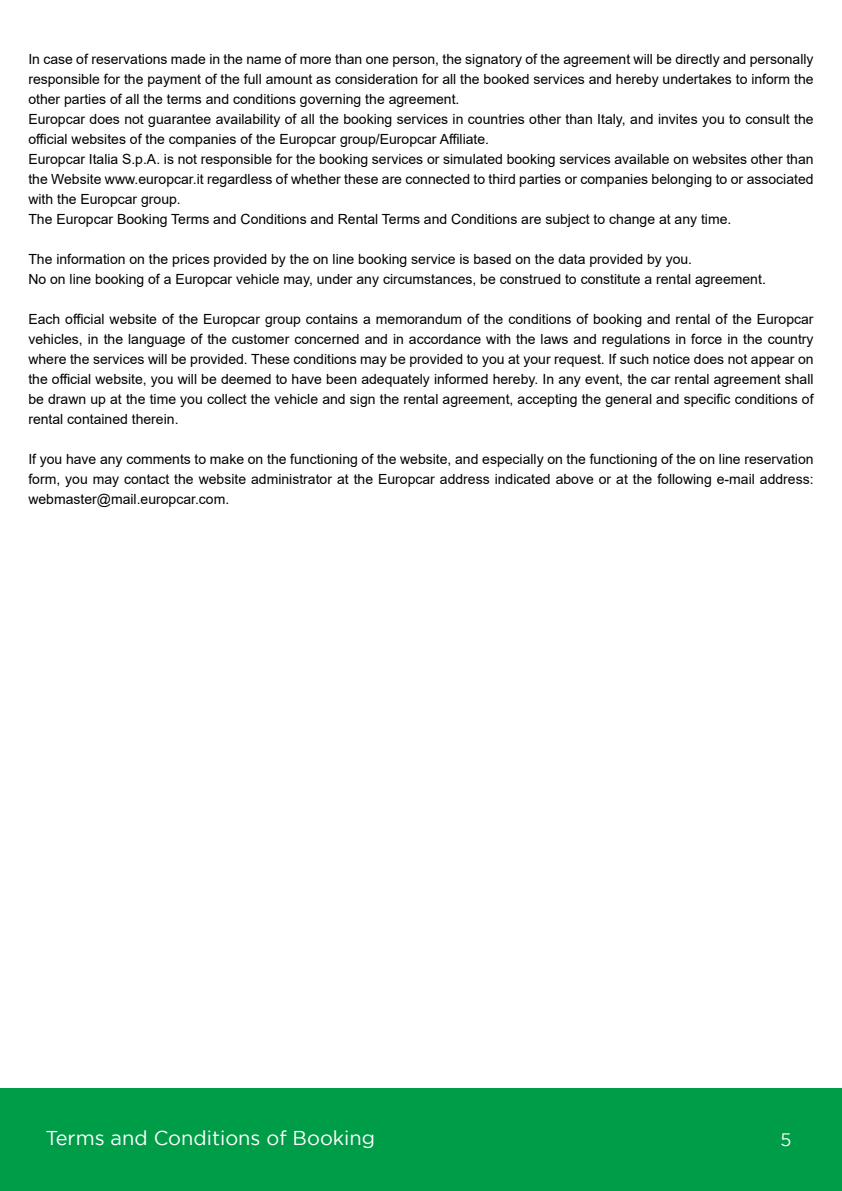
<style>
.page{position:relative;width:842px;height:1191px;background:#fff}
.page>*{position:absolute;margin:0;border:0;box-sizing:border-box;transform-origin:0 0}
.t1{font:20px "Gotham";color:#fff}
.t2{font:18px "Gotham";color:#fff}
.t3{font:14px/20px "Arial";color:#000}
</style>
<div class="page">
<div style="left:0;top:1089px;width:842px;height:102px;background:#009d48"></div>
<p class="t3" style="left:28px;top:48px;width:787px">In case of reservations made in the name of more than one person, the signatory of the agreement will be directly and personally responsible for the payment of the full amount as consideration for all the booked services and hereby undertakes to inform the other parties of all the terms and conditions governing the agreement.<br>Europcar does not guarantee availability of all the booking services in countries other than Italy, and invites you to consult the official websites of the companies of the Europcar group/Europcar Affiliate.<br>Europcar Italia S.p.A. is not responsible for the booking services or simulated booking services available on websites other than the Website www.europcar.it regardless of whether these are connected to third parties or companies belonging to or associated with the Europcar group.<br>The Europcar Booking Terms and Conditions and Rental Terms and Conditions are subject to change at any time.</p>
<p class="t3" style="left:28px;top:249px;width:739px">The information on the prices provided by the on line booking service is based on the data provided by you.<br>No on line booking of a Europcar vehicle may, under any circumstances, be construed to constitute a rental agreement.</p>
<p class="t3" style="left:28px;top:309px;width:787px;text-align:justify">Each official website of the Europcar group contains a memorandum of the conditions of booking and rental of the Europcar vehicles, in the language of the customer concerned and in accordance with the laws and regulations in force in the country where the services will be provided. These conditions may be provided to you at your request. If such notice does not appear on the official website, you will be deemed to have been adequately informed hereby. In any event, the car rental agreement shall be drawn up at the time you collect the vehicle and sign the rental agreement, accepting the general and specific conditions of rental contained therein.</p>
<p class="t3" style="left:28px;top:449px;width:787px;text-align:justify">If you have any comments to make on the functioning of the website, and especially on the functioning of the on line reservation form, you may contact the website administrator at the Europcar address indicated above or at the following e-mail address: webmaster@mail.europcar.com.</p>
<h1 class="t1" style="left:45px;top:1126px;width:331px">Terms and Conditions of Booking</h1>
<p class="t2" style="left:780px;top:1129px;width:13px">5</p>
</div>
